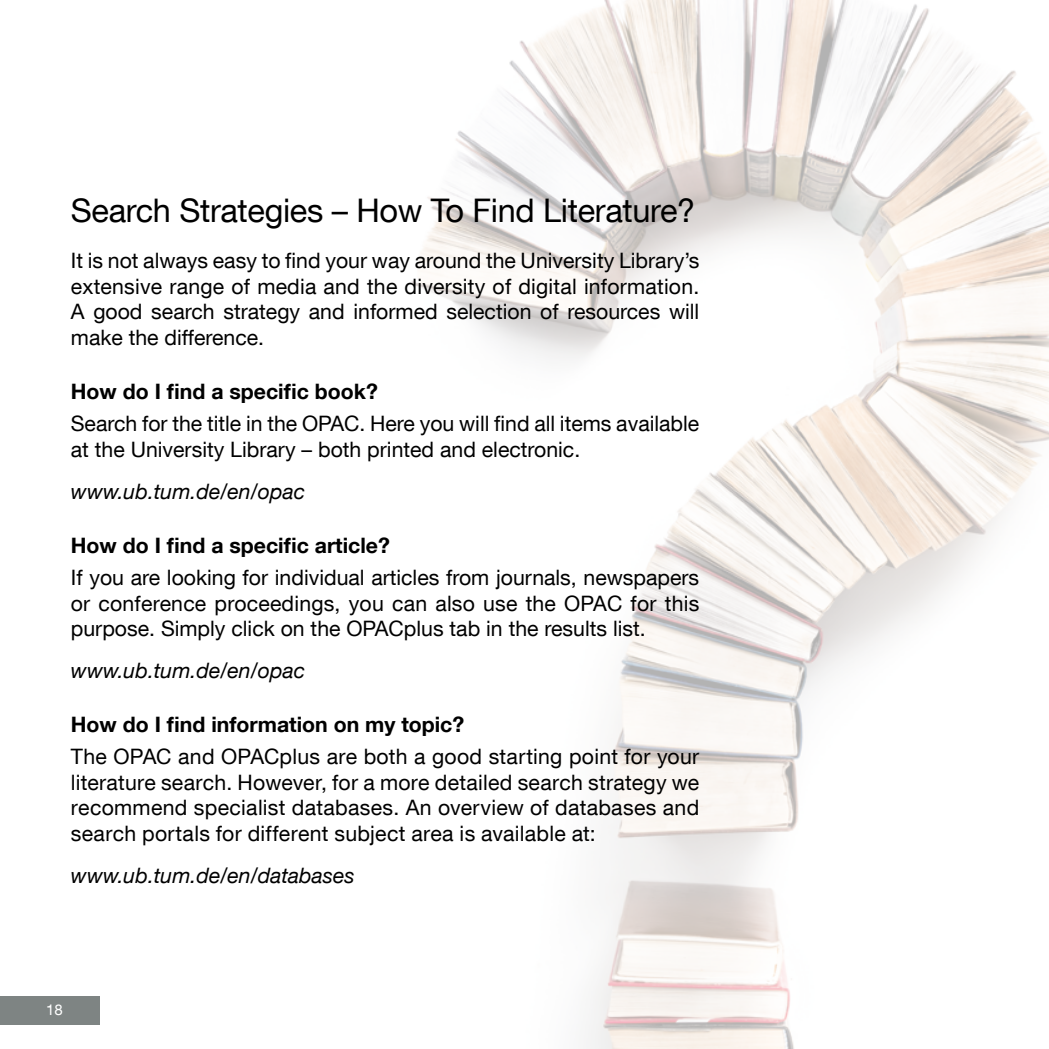
<style>
.page{position:relative;width:1049px;height:1049px;background:#fff}
.page>*{position:absolute;margin:0;border:0;box-sizing:border-box;transform-origin:0 0}
.t1{font:32.5px "TUM Neue Helvetica";letter-spacing:-.01em;color:#000}
.t2{font:21.25px/25.5px "TUM Neue Helvetica";color:#000;text-align:justify}
.t3{font:700 21.25px "TUM Neue Helvetica";color:#000}
.t4{font:italic 21.25px "TUM Neue Helvetica";color:#000}
.t5{font:15px "TUM Neue Helvetica";color:#fff}
</style>
<div class="page">
<img style="left:0;top:0;width:1049px;height:1049px">
<div style="left:0;top:996px;width:99px;height:28px;background:#7e8483"></div>
<h1 class="t1" style="left:71px;top:190px;width:626px">Search Strategies – How To Find Literature?</h1>
<p class="t2" style="left:71px;top:248px;width:630px">It is not always easy to find your way around the University Library’s extensive range of media and the diversity of digital information.<br>A good search strategy and informed selection of resources will make the difference.</p>
<p class="t3" style="left:71px;top:378px;width:308px">How do I find a specific book?</p>
<p class="t2" style="left:71px;top:411px;width:630px">Search for the title in the OPAC. Here you will find all items available at the University Library – both printed and electronic.</p>
<p class="t4" style="left:71px;top:478px;width:236px">www.ub.tum.de/en/opac</p>
<p class="t3" style="left:71px;top:531px;width:321px">How do I find a specific article?</p>
<p class="t2" style="left:71px;top:564px;width:630px">If you are looking for individual articles from journals, newspapers or conference proceedings, you can also use the OPAC for this purpose. Simply click on the OPACplus tab in the results list.</p>
<p class="t4" style="left:71px;top:657px;width:236px">www.ub.tum.de/en/opac</p>
<p class="t3" style="left:71px;top:711px;width:395px">How do I find information on my topic?</p>
<p class="t2" style="left:71px;top:743px;width:630px">The OPAC and OPACplus are both a good starting point for your literature search. However, for a more detailed search strategy we recommend specialist databases. An overview of databases and search portals for different subject area is available at:</p>
<p class="t4" style="left:71px;top:862px;width:285px">www.ub.tum.de/en/databases</p>
<p class="t5" style="left:46px;top:1001px;width:18px">18</p>
</div>
